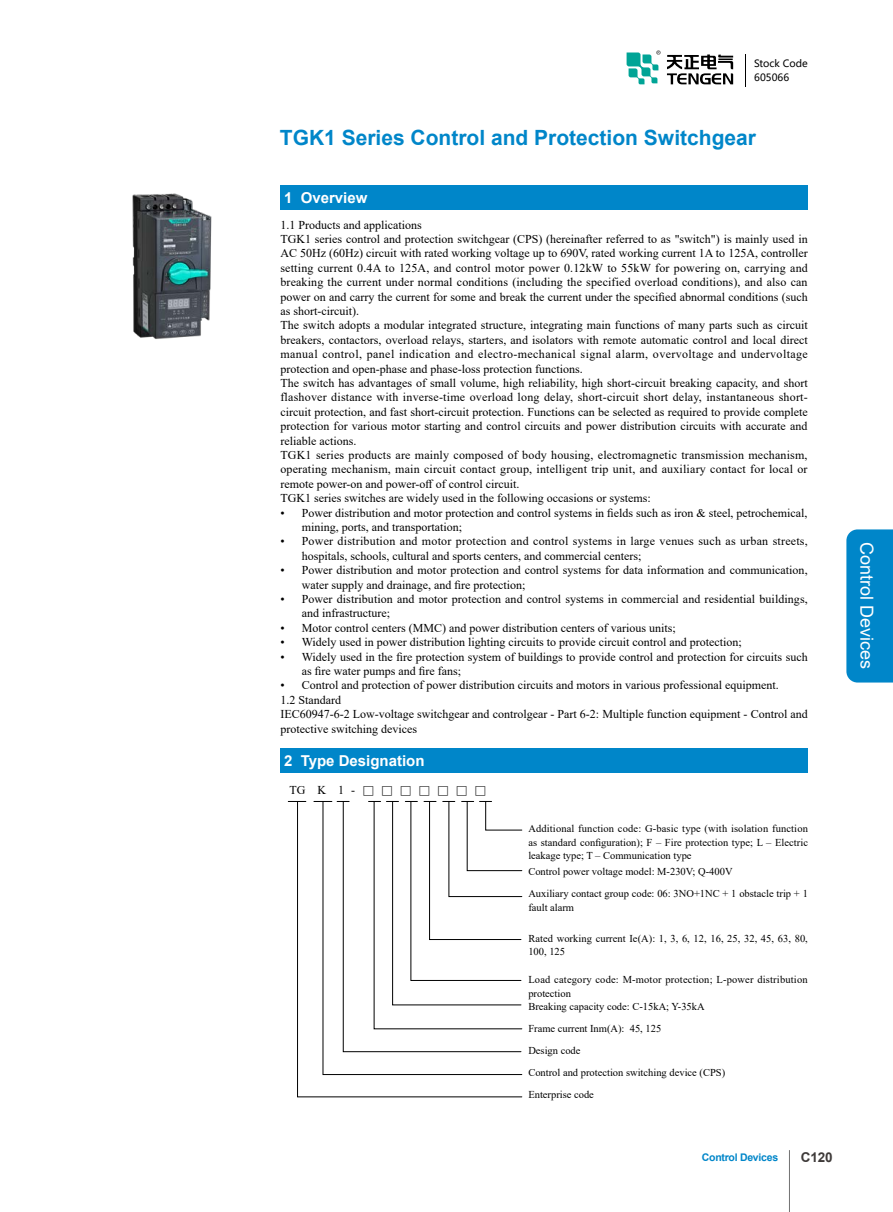
<style>
.page{position:relative;width:893px;height:1212px;background:#fff}
.page>*{position:absolute;margin:0;border:0;box-sizing:border-box;transform-origin:0 0}
.t1{font:700 21px "Arial";color:#0086c9}
.t2{font:18px "Arial";color:#fff}
.t3{font:700 15px "Arial";color:#fff}
.t4{font:700 13.5px "Arial";color:#3e3a39}
.t5{font:12px/14.4px "Times New Roman";color:#000}
.t6{font:12px/14.4px "Times New Roman";letter-spacing:.02em;color:#000}
.t7{font:12px "FZHTJW GB1 0";color:#000}
.t8{font:10.5px/22px "Times New Roman";color:#000}
.t9{font:700 10.5px "Arial";letter-spacing:-.025em;color:#0086c9}
.t10{font:9.9px/14px "Microsoft Ya Hei";color:#000}
.s1{font-family:"Times New Roman"}
</style>
<div class="page">
<svg style="left:297px;top:801px;width:225px;height:296px"></svg>
<svg style="left:322px;top:802px;width:200px;height:273px"></svg>
<svg style="left:314px;top:801px;width:29px;height:1px"></svg>
<svg style="left:343px;top:801px;width:179px;height:251px"></svg>
<svg style="left:369px;top:801px;width:153px;height:228px"></svg>
<img style="left:132px;top:193px;width:80px;height:146px">
<div style="left:280px;top:185px;width:528px;height:25px;background:#0086c9"></div>
<div style="left:280px;top:748px;width:528px;height:25px;background:#0086c9"></div>
<hr style="left:789px;top:1150px;width:1px;height:62px;background:#727171">
<div style="left:846px;top:529px;width:47px;height:153px;background:#0086c9"></div>
<hr style="left:745px;top:54px;width:1px;height:33px;background:#000">
<svg style="left:627px;top:50px;width:33px;height:34px"></svg>
<svg style="left:667px;top:55px;width:66px;height:29px"></svg>
<p class="t10" style="left:754px;top:56px;width:55px">Stock Code<br>605066</p>
<p class="t1" style="left:280px;top:123px;width:478px">TGK1 Series Control and Protection Switchgear</p>
<p class="t3" style="left:284px;top:187px;width:85px">1 Overview</p>
<p class="t5" style="left:280px;top:217px;width:529px">1.1 Products and applications<br>TGK1 series control and protection switchgear (CPS) (hereinafter referred to as "switch") is mainly used in AC 50Hz (60Hz) circuit with rated working voltage up to 690V, rated working current 1A to 125A, controller setting current 0.4A to 125A, and control motor power 0.12kW to 55kW for powering on, carrying and breaking the current under normal conditions (including the specified overload conditions), and also can power on and carry the current for some and break the current under the specified abnormal conditions (such as short-circuit).<br>The switch adopts a modular integrated structure, integrating main functions of many parts such as circuit breakers, contactors, overload relays, starters, and isolators with remote automatic control and local direct manual control, panel indication and electro-mechanical signal alarm, overvoltage and undervoltage protection and open-phase and phase-loss protection functions.<br>The switch has advantages of small volume, high reliability, high short-circuit breaking capacity, and short flashover distance with inverse-time overload long delay, short-circuit short delay, instantaneous short&shy;circuit protection, and fast short-circuit protection. Functions can be selected as required to provide complete protection for various motor starting and control circuits and power distribution circuits with accurate and reliable actions.<br>TGK1 series products are mainly composed of body housing, electromagnetic transmission mechanism, operating mechanism, main circuit contact group, intelligent trip unit, and auxiliary contact for local or remote power-on and power-off of control circuit.<br>TGK1 series switches are widely used in the following occasions or systems:</p>
<p class="t5" style="left:302px;top:505px;width:507px;text-indent:-21px">• Power distribution and motor protection and control systems in fields such as iron &amp; steel, petrochemical, mining, ports, and transportation;</p>
<p class="t6" style="left:302px;top:534px;width:508px;text-indent:-21px">• Power distribution and motor protection and control systems in large venues such as urban streets, hospitals, schools, cultural and sports centers, and commercial centers;</p>
<p class="t5" style="left:302px;top:563px;width:507px;text-indent:-21px">• Power distribution and motor protection and control systems for data information and communication, water supply and drainage, and fire protection;</p>
<p class="t5" style="left:302px;top:591px;width:508px;text-indent:-21px">• Power distribution and motor protection and control systems in commercial and residential buildings, and infrastructure;</p>
<p class="t5" style="left:280px;top:620px;width:397px">• Motor control centers (MMC) and power distribution centers of various units;</p>
<p class="t5" style="left:280px;top:635px;width:463px">• Widely used in power distribution lighting circuits to provide circuit control and protection;</p>
<p class="t5" style="left:302px;top:649px;width:507px;text-indent:-21px">• Widely used in the fire protection system of buildings to provide control and protection for circuits such as fire water pumps and fire fans;</p>
<p class="t5" style="left:280px;top:678px;width:529px">• Control and protection of power distribution circuits and motors in various professional equipment.<br>1.2 Standard<br>IEC60947-6-2 Low-voltage switchgear and controlgear - Part 6-2: Multiple function equipment - Control and protective switching devices</p>
<p class="t3" style="left:284px;top:750px;width:142px">2 Type Designation</p>
<p class="t7" style="left:290px;top:784px;width:198px"><span class="s1">TG K 1 -</span> □ □ □ □ □ □ □</p>
<p class="t8" style="left:528px;top:822px;width:281px;line-height:13.5px;text-align:justify">Additional function code: G-basic type (with isolation function as standard configuration); F – Fire protection type; L – Electric leakage type; T – Communication type</p>
<p class="t8" style="left:528px;top:860px;width:281px">Control power voltage model: M-230V; Q-400V<br>Auxiliary contact group code: 06: 3NO+1NC + 1 obstacle trip + 1</p>
<p class="t8" style="left:528px;top:896px;width:47px">fault alarm</p>
<p class="t8" style="left:528px;top:931px;width:281px;line-height:13.5px">Rated working current Ie(A): 1, 3, 6, 12, 16, 25, 32, 45, 63, 80,<br>100, 125</p>
<p class="t8" style="left:528px;top:973px;width:281px;line-height:13.2px">Load category code: M-motor protection; L-power distribution protection<br>Breaking capacity code: C-15kA; Y-35kA</p>
<p class="t8" style="left:528px;top:1017px;width:198px">Frame current Inm(A): 45, 125<br>Design code<br>Control and protection switching device (CPS)<br>Enterprise code</p>
<p class="t9" style="left:702px;top:1150px;width:78px">Control Devices</p>
<p class="t4" style="left:801px;top:1147px;width:33px">C120</p>
<h2 class="t2" style="left:879px;top:542px;width:129px;rotate:90deg">Control Devices</h2>
</div>
